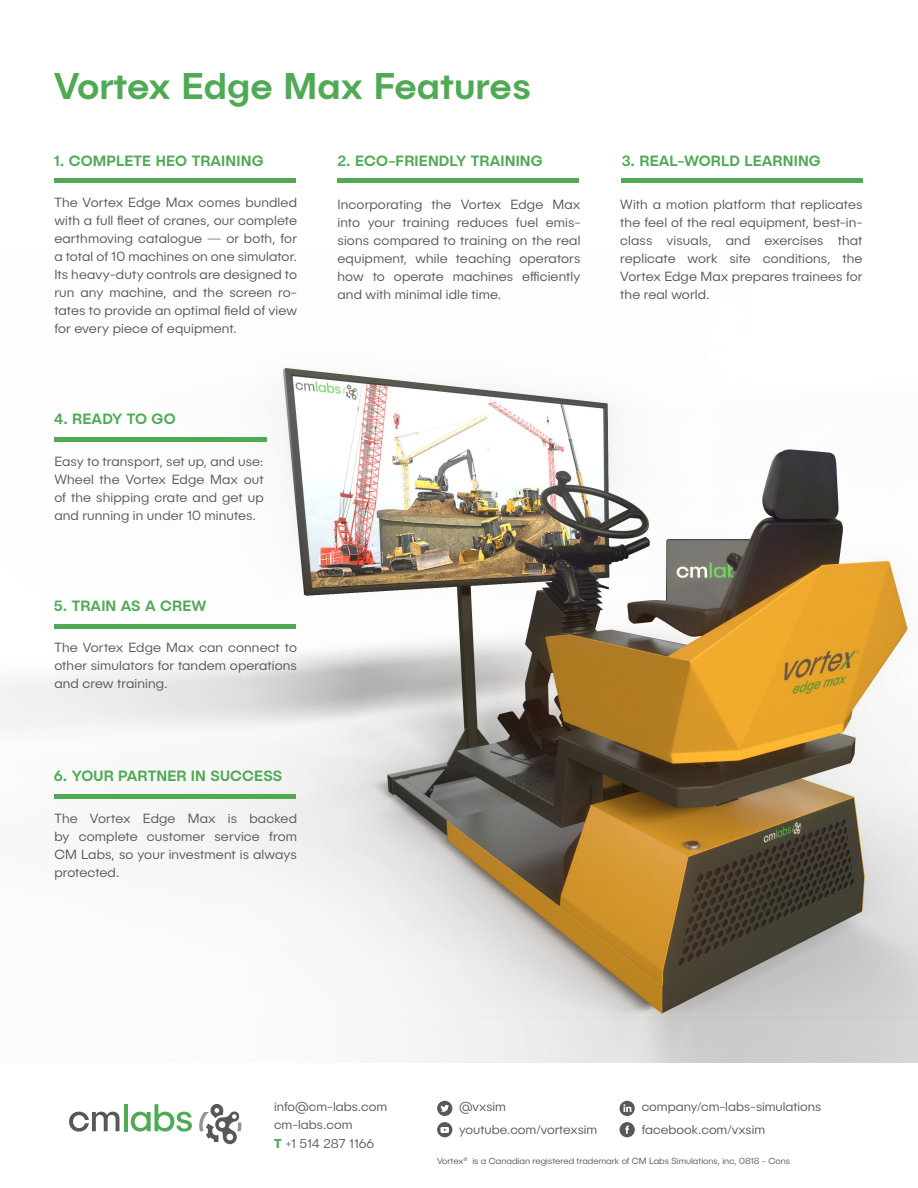
<style>
.page{position:relative;width:918px;height:1188px;background:#fff}
.page>*{position:absolute;margin:0;border:0;box-sizing:border-box;transform-origin:0 0}
.t1{font:500 37.5px "Publica Sans";color:#50a955}
.t2{font:500 15px "Publica Sans";letter-spacing:.01em;color:#50a955}
.TXT_-_niveau_02_VERT{font:300 13.5px/18px "Publica Sans";letter-spacing:.01em;color:#57585a;text-align:justify}
.t3{font:300 12.9px "Publica Sans";color:#57585a}
.t4{font:300 9px "Publica Sans";color:#57585a}
.s1{font-weight:700;color:#50a955}
</style>
<div class="page">
<img style="left:0;top:368px;width:918px;height:695px">
<hr style="left:54px;top:179px;width:242px;height:4px;background:#50a955">
<hr style="left:54px;top:438px;width:213px;height:4px;background:#50a955">
<hr style="left:54px;top:624px;width:242px;height:4px;background:#50a955">
<hr style="left:54px;top:794px;width:242px;height:4px;background:#50a955">
<hr style="left:338px;top:179px;width:241px;height:4px;background:#50a955">
<hr style="left:621px;top:179px;width:241px;height:4px;background:#50a955">
<svg style="left:437px;top:1101px;width:15px;height:15px"></svg>
<svg style="left:620px;top:1122px;width:15px;height:15px"></svg>
<svg style="left:620px;top:1101px;width:15px;height:15px"></svg>
<svg style="left:437px;top:1122px;width:15px;height:15px"></svg>
<svg style="left:69px;top:1112px;width:50px;height:20px"></svg>
<hr style="left:124px;top:1104px;width:4px;height:27px;background:#50a955">
<svg style="left:131px;top:1104px;width:61px;height:28px"></svg>
<svg style="left:199px;top:1104px;width:42px;height:40px"></svg>
<p class="t1" style="left:54px;top:62px;width:479px">Vortex Edge Max Features</p>
<p class="t2" style="left:54px;top:151px;width:211px">1. COMPLETE HEO TRAINING</p>
<p class="TXT_-_niveau_02_VERT" style="left:54px;top:193px;width:244px">The Vortex Edge Max comes bundled with a full fleet of cranes, our complete earthmoving catalogue — or both, for a total of 10 machines on one simulator.<br>Its heavy-duty controls are designed to run any machine, and the screen ro&shy;tates to provide an optimal field of view for every piece of equipment.</p>
<p class="t2" style="left:54px;top:409px;width:123px">4. READY TO GO</p>
<p class="TXT_-_niveau_02_VERT" style="left:54px;top:452px;width:211px">Easy to transport, set up, and use:<br>Wheel the Vortex Edge Max out of the shipping crate and get up and running in under 10 minutes.</p>
<p class="t2" style="left:54px;top:596px;width:154px">5. TRAIN AS A CREW</p>
<p class="TXT_-_niveau_02_VERT" style="left:54px;top:638px;width:244px">The Vortex Edge Max can connect to other simulators for tandem operations and crew training.</p>
<p class="t2" style="left:54px;top:766px;width:230px">6. YOUR PARTNER IN SUCCESS</p>
<p class="TXT_-_niveau_02_VERT" style="left:54px;top:809px;width:244px">The Vortex Edge Max is backed by complete customer service from CM Labs, so your investment is always protected.</p>
<p class="t2" style="left:338px;top:151px;width:207px">2. ECO-FRIENDLY TRAINING</p>
<p class="t2" style="left:622px;top:151px;width:201px">3. REAL-WORLD LEARNING</p>
<p class="TXT_-_niveau_02_VERT" style="left:338px;top:195px;width:244px">Incorporating the Vortex Edge Max into your training reduces fuel emis&shy;sions compared to training on the real equipment, while teaching operators how to operate machines efficiently and with minimal idle time.</p>
<p class="TXT_-_niveau_02_VERT" style="left:620px;top:195px;width:244px">With a motion platform that replicates the feel of the real equipment, best-in&shy;class visuals, and exercises that replicate work site conditions, the Vortex Edge Max prepares trainees for the real world.</p>
<p class="t3" style="left:274px;top:1099px;width:115px">info@cm-labs.com</p>
<p class="t3" style="left:274px;top:1117px;width:80px">cm-labs.com</p>
<p class="t3" style="left:274px;top:1135px;width:102px"><span class="s1">T</span> +1 514 287 1166</p>
<p class="t3" style="left:459px;top:1099px;width:48px">@vxsim</p>
<p class="t3" style="left:459px;top:1121px;width:140px">youtube.com/vortexsim</p>
<p class="t3" style="left:642px;top:1099px;width:181px">company/cm-labs-simulations</p>
<p class="t3" style="left:642px;top:1121px;width:125px">facebook.com/vxsim</p>
<p class="t4" style="left:437px;top:1155px;width:354px">Vortex<sup>®</sup> is a Canadian registered trademark of CM Labs Simulations, inc, 0818 - Cons</p>
</div>
